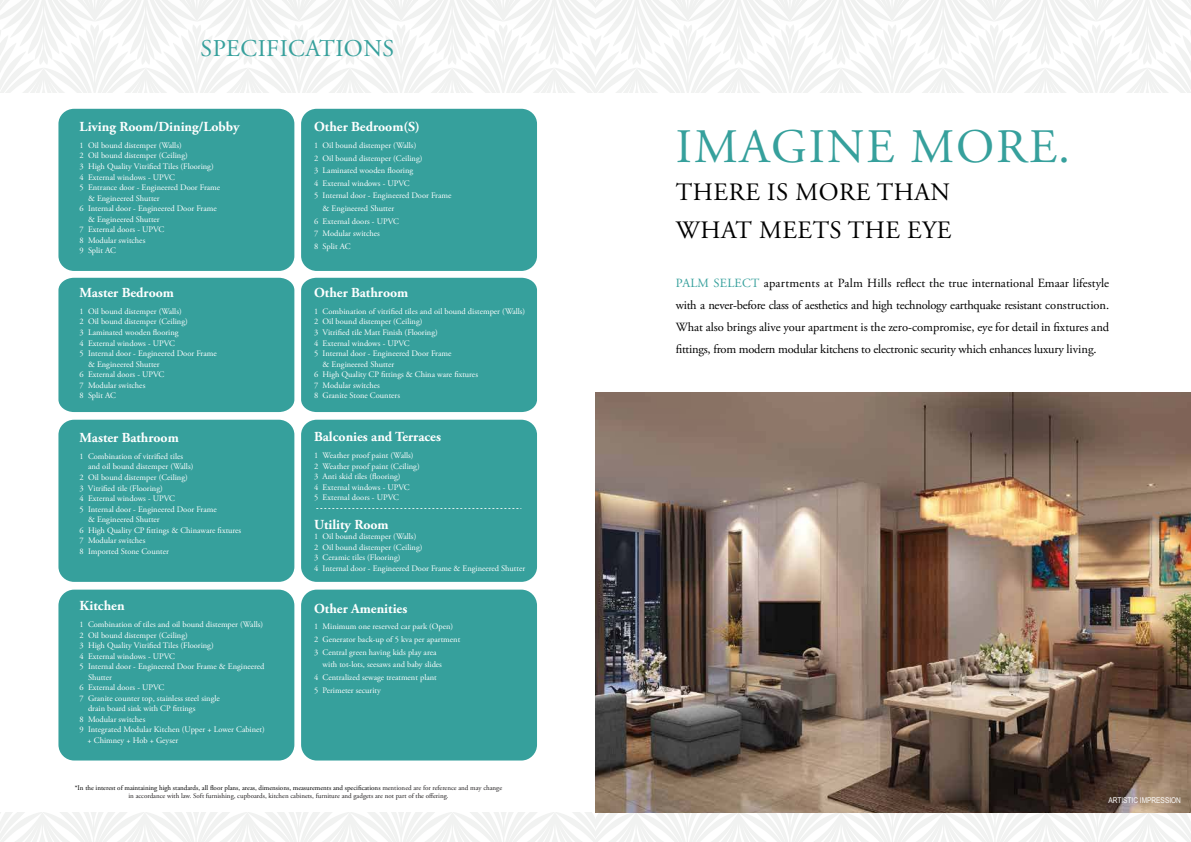
<style>
.page{position:relative;width:1191px;height:842px;background:#fff}
.page>*{position:absolute;margin:0;border:0;box-sizing:border-box;transform-origin:0 0}
.t1{font:48px "Adobe Garamond Pro";letter-spacing:.04em;color:#36a09c}
.t2{font:25px/38px "Adobe Garamond Pro";letter-spacing:.02em;color:#000}
.t3{font:24px "Adobe Garamond Pro";letter-spacing:.02em;color:#36a09c}
.t4{font:700 13.8px "Adobe Garamond Pro";color:#fff}
.t5{font:12.5px/22px "Adobe Garamond Pro";letter-spacing:-.02em;color:#000;text-align:justify}
.t6{font:8.4px/10.5px "Adobe Garamond Pro";color:#fff}
.t7{font:8px "Arial Narrow";color:#fff}
.t8{font:7px/8.4px "Adobe Garamond Pro";color:#221f20;text-align:center}
.s1{color:#000}
.s2{color:#36a09c}
</style>
<div class="page">
<svg style="left:0;top:0;width:1191px;height:93px"></svg>
<svg style="left:0;top:813px;width:1191px;height:29px"></svg>
<img style="left:0;top:0;width:1087px;height:23px">
<div style="left:58px;top:420px;width:236px;height:162px;background:#36a09c;border-radius:15px"></div>
<div style="left:58px;top:590px;width:236px;height:170px;background:#36a09c;border-radius:16px"></div>
<div style="left:58px;top:278px;width:236px;height:134px;background:#36a09c"></div>
<div style="left:58px;top:109px;width:236px;height:162px;background:#36a09c;border-radius:15px"></div>
<div style="left:301px;top:109px;width:236px;height:162px;background:#36a09c;border-radius:15px"></div>
<div style="left:301px;top:420px;width:236px;height:162px;background:#36a09c;border-radius:15px"></div>
<div style="left:301px;top:590px;width:236px;height:170px;background:#36a09c;border-radius:16px"></div>
<div style="left:301px;top:278px;width:236px;height:134px;background:#36a09c"></div>
<svg style="left:316px;top:508px;width:205px;height:1px"></svg>
<img style="left:595px;top:392px;width:596px;height:421px">
<h3 class="t3" style="left:201px;top:38px;width:195px">SPECIFICATIONS</h3>
<h3 class="t4" style="left:80px;top:121px;width:162px">Living Room/Dining/Lobby</h3>
<p class="t6" style="left:80px;top:141px;width:104px">1 Oil bound distemper (Walls)</p>
<p class="t6" style="left:80px;top:151px;width:110px">2 Oil bound distemper (Ceiling)</p>
<p class="t6" style="left:80px;top:162px;width:136px">3 High Quality Vitrified Tiles (Flooring)</p>
<p class="t6" style="left:80px;top:172px;width:97px">4 External windows - UPVC</p>
<p class="t6" style="left:80px;top:183px;width:142px">5 Entrance door - Engineered Door Frame</p>
<p class="t6" style="left:88px;top:193px;width:73px">&amp; Engineered Shutter</p>
<p class="t6" style="left:80px;top:204px;width:139px">6 Internal door - Engineered Door Frame</p>
<p class="t6" style="left:88px;top:214px;width:73px">&amp; Engineered Shutter</p>
<p class="t6" style="left:80px;top:225px;width:86px">7 External doors - UPVC</p>
<p class="t6" style="left:80px;top:235px;width:67px">8 Modular switches</p>
<p class="t6" style="left:80px;top:246px;width:38px">9 Split AC</p>
<h3 class="t4" style="left:80px;top:287px;width:96px">Master Bedroom</h3>
<p class="t6" style="left:80px;top:307px;width:104px">1 Oil bound distemper (Walls)</p>
<p class="t6" style="left:80px;top:317px;width:110px">2 Oil bound distemper (Ceiling)</p>
<p class="t6" style="left:80px;top:328px;width:100px">3 Laminated wooden flooring</p>
<p class="t6" style="left:80px;top:338px;width:97px">4 External windows - UPVC</p>
<p class="t6" style="left:80px;top:349px;width:139px">5 Internal door - Engineered Door Frame</p>
<p class="t6" style="left:88px;top:359px;width:73px">&amp; Engineered Shutter</p>
<p class="t6" style="left:80px;top:370px;width:86px">6 External doors - UPVC</p>
<p class="t6" style="left:80px;top:380px;width:67px">7 Modular switches</p>
<p class="t6" style="left:80px;top:391px;width:38px">8 Split AC</p>
<h3 class="t4" style="left:80px;top:432px;width:101px">Master Bathroom</h3>
<p class="t6" style="left:80px;top:452px;width:105px">1 Combination of vitrified tiles</p>
<p class="t6" style="left:88px;top:462px;width:107px">and oil bound distemper (Walls)</p>
<p class="t6" style="left:80px;top:473px;width:110px">2 Oil bound distemper (Ceiling)</p>
<p class="t6" style="left:80px;top:483px;width:85px">3 Vitrified tile (Flooring)</p>
<p class="t6" style="left:80px;top:494px;width:97px">4 External windows - UPVC</p>
<p class="t6" style="left:80px;top:504px;width:139px">5 Internal door - Engineered Door Frame</p>
<p class="t6" style="left:88px;top:515px;width:73px">&amp; Engineered Shutter</p>
<p class="t6" style="left:80px;top:525px;width:163px">6 High Quality CP fittings &amp; Chinaware fixtures</p>
<p class="t6" style="left:80px;top:536px;width:67px">7 Modular switches</p>
<p class="t6" style="left:80px;top:546px;width:91px">8 Imported Stone Counter</p>
<h3 class="t4" style="left:80px;top:600px;width:46px">Kitchen</h3>
<p class="t6" style="left:80px;top:620px;width:185px">1 Combination of tiles and oil bound distemper (Walls)</p>
<p class="t6" style="left:80px;top:630px;width:110px">2 Oil bound distemper (Ceiling)</p>
<p class="t6" style="left:80px;top:641px;width:136px">3 High Quality Vitrified Tiles (Flooring)</p>
<p class="t6" style="left:80px;top:651px;width:97px">4 External windows - UPVC</p>
<p class="t6" style="left:80px;top:662px;width:186px">5 Internal door - Engineered Door Frame &amp; Engineered</p>
<p class="t6" style="left:88px;top:672px;width:25px">Shutter</p>
<p class="t6" style="left:80px;top:683px;width:86px">6 External doors - UPVC</p>
<p class="t6" style="left:80px;top:693px;width:142px">7 Granite counter top, stainless steel single</p>
<p class="t6" style="left:88px;top:704px;width:109px">drain board sink with CP fittings</p>
<p class="t6" style="left:80px;top:714px;width:67px">8 Modular switches</p>
<p class="t6" style="left:80px;top:725px;width:187px">9 Integrated Modular Kitchen (Upper + Lower Cabinet)</p>
<p class="t6" style="left:88px;top:735px;width:92px">+ Chimney + Hob + Geyser</p>
<h3 class="t4" style="left:314px;top:121px;width:107px">Other Bedroom(S)</h3>
<p class="t6" style="left:314px;top:141px;width:104px">1 Oil bound distemper (Walls)</p>
<p class="t6" style="left:314px;top:153px;width:110px">2 Oil bound distemper (Ceiling)</p>
<p class="t6" style="left:314px;top:166px;width:100px">3 Laminated wooden flooring</p>
<p class="t6" style="left:314px;top:179px;width:97px">4 External windows - UPVC</p>
<p class="t6" style="left:314px;top:191px;width:139px">5 Internal door - Engineered Door Frame</p>
<p class="t6" style="left:323px;top:204px;width:73px">&amp; Engineered Shutter</p>
<p class="t6" style="left:314px;top:216px;width:86px">6 External doors - UPVC</p>
<p class="t6" style="left:314px;top:229px;width:67px">7 Modular switches</p>
<p class="t6" style="left:314px;top:242px;width:38px">8 Split AC</p>
<h3 class="t4" style="left:314px;top:287px;width:96px">Other Bathroom</h3>
<p class="t6" style="left:314px;top:307px;width:213px">1 Combination of vitrified tiles and oil bound distemper (Walls)</p>
<p class="t6" style="left:314px;top:317px;width:110px">2 Oil bound distemper (Ceiling)</p>
<p class="t6" style="left:314px;top:328px;width:125px">3 Vitrified tile Matt Finish (Flooring)</p>
<p class="t6" style="left:314px;top:338px;width:97px">4 External windows - UPVC</p>
<p class="t6" style="left:314px;top:349px;width:139px">5 Internal door - Engineered Door Frame</p>
<p class="t6" style="left:323px;top:359px;width:73px">&amp; Engineered Shutter</p>
<p class="t6" style="left:314px;top:370px;width:165px">6 High Quality CP fittings &amp; China ware fixtures</p>
<p class="t6" style="left:314px;top:380px;width:67px">7 Modular switches</p>
<p class="t6" style="left:314px;top:391px;width:87px">8 Granite Stone Counters</p>
<h3 class="t4" style="left:314px;top:431px;width:128px">Balconies and Terraces</h3>
<p class="t6" style="left:314px;top:451px;width:107px">1 Weather proof paint (Walls)<br>2 Weather proof paint (Ceiling)<br>3 Anti skid tiles (flooring)<br>4 External windows - UPVC<br>5 External doors - UPVC</p>
<h3 class="t4" style="left:314px;top:519px;width:76px">Utility Room</h3>
<p class="t6" style="left:314px;top:532px;width:212px">1 Oil bound distemper (Walls)<br>2 Oil bound distemper (Ceiling)<br>3 Ceramic tiles (Flooring)<br>4 Internal door - Engineered Door Frame &amp; Engineered Shutter</p>
<h3 class="t4" style="left:314px;top:603px;width:95px">Other Amenities</h3>
<p class="t6" style="left:314px;top:622px;width:141px">1 Minimum one reserved car park (Open)</p>
<p class="t6" style="left:314px;top:635px;width:148px">2 Generator back-up of 5 kva per apartment</p>
<p class="t6" style="left:314px;top:647px;width:124px">3 Central green having kids play area</p>
<p class="t6" style="left:323px;top:660px;width:121px">with tot-lots, seesaws and baby slides</p>
<p class="t6" style="left:314px;top:673px;width:124px">4 Centralized sewage treatment plant</p>
<p class="t6" style="left:314px;top:685px;width:68px">5 Perimeter security</p>
<p class="t8" style="left:75px;top:784px;width:429px"><span class="s1">*In the interest of maintaining high standards, all floor plans, areas, dimensions, measurements and specifications</span> mentioned are for reference and may change in accordance with law. Soft furnishing, cupboards, kitchen cabinets, furniture and gadgets are not part of the offering.</p>
<h1 class="t1" style="left:676px;top:126px;width:396px">IMAGINE MORE.</h1>
<h2 class="t2" style="left:676px;top:175px;width:277px">THERE IS MORE THAN<br>WHAT MEETS THE EYE</h2>
<p class="t5" style="left:676px;top:273px;width:435px"><span class="s2">PALM SELECT</span> apartments at Palm Hills reflect the true international Emaar lifestyle with a never-before class of aesthetics and high technology earthquake resistant construction.<br>What also brings alive your apartment is the zero-compromise, eye for detail in fixtures and fittings, from modern modular kitchens to electronic security which enhances luxury living.</p>
<p class="t7" style="left:1108px;top:797px;width:74px">ARTISTIC IMPRESSION</p>
</div>
